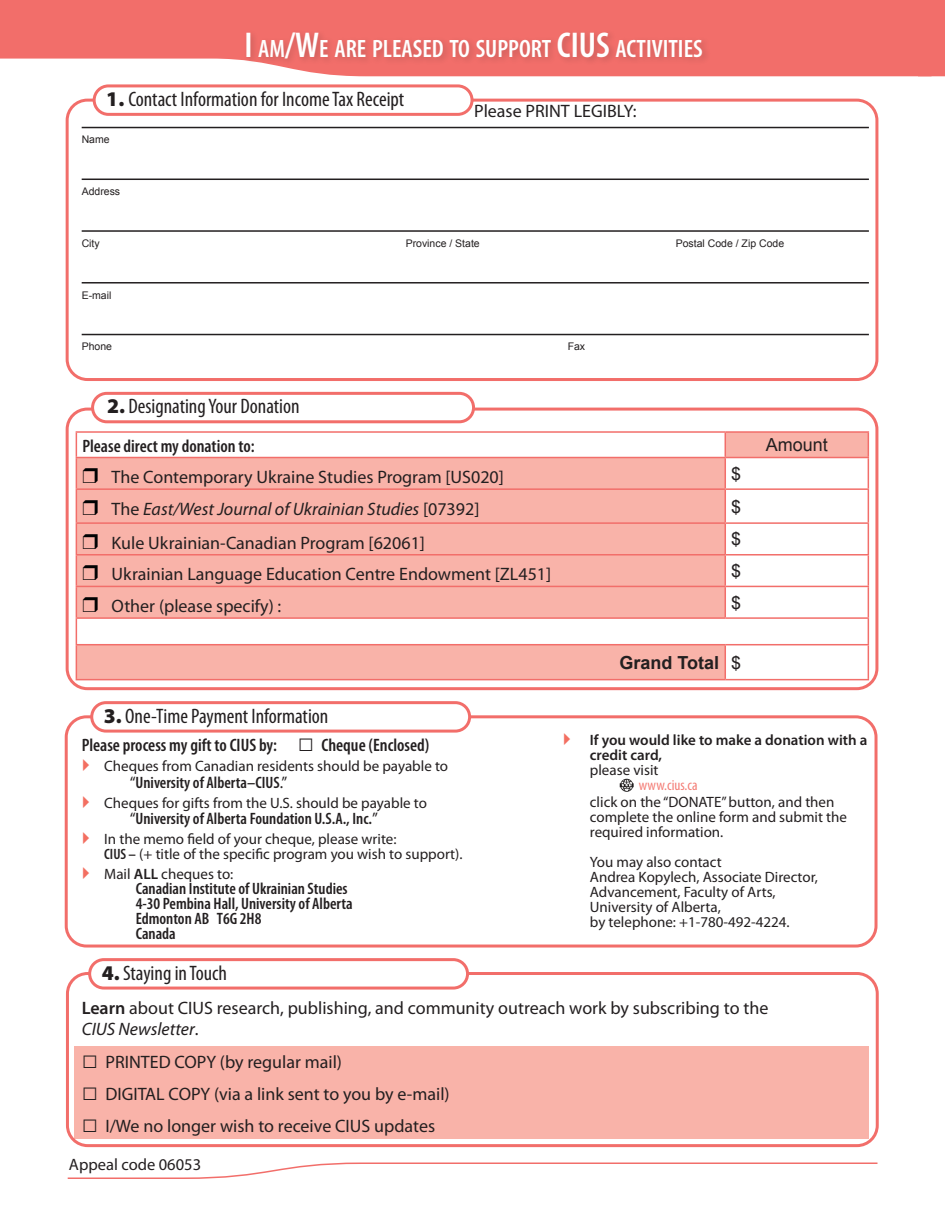
<style>
.page{position:relative;width:945px;height:1215px;background:#fff}
.page>*{position:absolute;margin:0;border:0;box-sizing:border-box;transform-origin:0 0}
.chapter_title_-_engl{font:600 condensed 25.2px "Myriad Pro";color:#fff}
.t1{font:condensed 21px "Myriad Pro";color:#231f20}
.Advert_Text{font:18px/21.6px "Myriad Pro";color:#231f20}
.t2{font:600 condensed 18px "Myriad Pro";color:#231f20}
.t3{font:italic 18px "Myriad Pro";color:#231f20}
.t4{font:18px "Arial";color:#231f20}
.t5{font:700 18px "Arial";color:#231f20}
.t6{font:600 condensed 16.5px/15px "Myriad Pro";color:#231f20}
.Advert_Text-2{font:16.5px "Myriad Pro";color:#231f20}
.t7{font:15px/15px "Myriad Pro";color:#231f20}
.t8{font:600 15px/15px "Myriad Pro";color:#231f20}
.address{font:10.5px "Arial";color:#231f20}
.s1{font-size:36px}
.s2{font-weight:900;font-stretch:normal}
.s3{color:#010203}
.s4{font-style:normal}
.s5{font-weight:400;font-stretch:normal}
.s6{font-weight:600;font-stretch:condensed}
.s7{font-weight:600}
.s8{font-family:"Arial";font-weight:400;font-stretch:normal;font-size:27px}
.s9{font-stretch:condensed;color:#f47d76}
.s10{font-style:italic}
.s11{font-family:"Arial";font-size:27px}
</style>
<div class="page">
<svg style="left:0;top:0;width:918px;height:76px;background:#f37b77"></svg>
<div style="left:918px;top:0;width:27px;height:76px;background:#f26e6a"></div>
<svg style="left:67px;top:1162px;width:811px;height:17px"></svg>
<div style="left:66px;top:408px;width:812px;height:282px;border:3px solid #f26e6a;border-radius:20px"></div>
<div style="left:93px;top:393px;width:381px;height:29px;background:#fff;border-radius:14px"></div>
<div style="left:91px;top:392px;width:384px;height:31px;border:3px solid #f26e6a;border-radius:14px"></div>
<svg style="left:77px;top:433px;width:791px;height:246px;fill:#f9b3a9"></svg>
<hr style="left:725px;top:488px;width:144px;height:2px;background:#f26e6a">
<hr style="left:76px;top:522px;width:649px;height:2px;background:#f26e6a">
<hr style="left:725px;top:522px;width:144px;height:2px;background:#f26e6a">
<hr style="left:76px;top:554px;width:649px;height:2px;background:#f26e6a">
<hr style="left:725px;top:554px;width:144px;height:2px;background:#f26e6a">
<hr style="left:76px;top:586px;width:649px;height:1px;background:#f26e6a">
<hr style="left:725px;top:586px;width:144px;height:1px;background:#f26e6a">
<hr style="left:725px;top:617px;width:144px;height:2px;background:#f26e6a">
<hr style="left:725px;top:644px;width:144px;height:1px;background:#f26e6a">
<hr style="left:868px;top:458px;width:1px;height:30px;background:#f26e6a">
<hr style="left:868px;top:490px;width:1px;height:32px;background:#f26e6a">
<hr style="left:868px;top:524px;width:1px;height:30px;background:#f26e6a">
<hr style="left:868px;top:556px;width:1px;height:30px;background:#f26e6a">
<hr style="left:868px;top:587px;width:1px;height:30px;background:#f26e6a">
<svg style="left:76px;top:619px;width:1px;height:25px"></svg>
<svg style="left:868px;top:619px;width:1px;height:25px"></svg>
<hr style="left:868px;top:645px;width:1px;height:34px;background:#f26e6a">
<hr style="left:725px;top:679px;width:144px;height:1px;background:#f26e6a">
<hr style="left:725px;top:431px;width:144px;height:2px;background:#f26e6a">
<svg style="left:868px;top:433px;width:1px;height:24px"></svg>
<hr style="left:725px;top:457px;width:144px;height:1px;background:#f26e6a">
<hr style="left:76px;top:490px;width:1px;height:32px;background:#f26e6a">
<hr style="left:725px;top:490px;width:1px;height:32px;background:#f26e6a">
<hr style="left:76px;top:524px;width:1px;height:30px;background:#f26e6a">
<hr style="left:725px;top:524px;width:1px;height:30px;background:#f26e6a">
<hr style="left:76px;top:556px;width:1px;height:30px;background:#f26e6a">
<hr style="left:725px;top:556px;width:1px;height:30px;background:#f26e6a">
<hr style="left:76px;top:587px;width:1px;height:30px;background:#f26e6a">
<hr style="left:725px;top:587px;width:1px;height:30px;background:#f26e6a">
<hr style="left:76px;top:617px;width:649px;height:2px;background:#f26e6a">
<hr style="left:76px;top:644px;width:649px;height:1px;background:#f26e6a">
<hr style="left:76px;top:645px;width:1px;height:34px;background:#f26e6a">
<hr style="left:725px;top:645px;width:1px;height:34px;background:#f26e6a">
<hr style="left:76px;top:679px;width:649px;height:1px;background:#f26e6a">
<hr style="left:76px;top:458px;width:1px;height:30px;background:#f26e6a">
<hr style="left:725px;top:458px;width:1px;height:30px;background:#f26e6a">
<hr style="left:76px;top:488px;width:649px;height:2px;background:#f26e6a">
<hr style="left:76px;top:431px;width:649px;height:2px;background:#f26e6a">
<svg style="left:76px;top:433px;width:1px;height:24px"></svg>
<svg style="left:725px;top:433px;width:1px;height:24px"></svg>
<hr style="left:76px;top:457px;width:649px;height:1px;background:#f26e6a">
<div style="left:66px;top:99px;width:812px;height:282px;border:3px solid #f26e6a;border-radius:20px"></div>
<div style="left:94px;top:86px;width:378px;height:28px;background:#fff;border-radius:14px"></div>
<div style="left:93px;top:84px;width:381px;height:32px;border:3px solid #f26e6a;border-radius:14px"></div>
<hr style="left:82px;top:127px;width:787px;height:1px;background:#231f20">
<hr style="left:82px;top:179px;width:787px;height:1px;background:#231f20">
<hr style="left:82px;top:230px;width:787px;height:2px;background:#231f20">
<hr style="left:82px;top:282px;width:787px;height:2px;background:#231f20">
<hr style="left:82px;top:334px;width:787px;height:1px;background:#231f20">
<div style="left:244px;top:28px;width:467px;height:38px;background:#231f20;opacity:.2"></div>
<div style="left:65px;top:715px;width:813px;height:233px;border:3px solid #f26e6a;border-radius:20px"></div>
<div style="left:92px;top:703px;width:378px;height:28px;background:#fff;border-radius:14px"></div>
<div style="left:90px;top:701px;width:381px;height:32px;border:3px solid #f26e6a;border-radius:14px"></div>
<div style="left:74px;top:1046px;width:795px;height:93px;background:#f9b3a9"></div>
<div style="left:66px;top:972px;width:813px;height:175px;border:3px solid #f26e6a;border-radius:20px"></div>
<div style="left:90px;top:960px;width:378px;height:28px;background:#fff;border-radius:14px"></div>
<div style="left:88px;top:958px;width:381px;height:32px;border:3px solid #f26e6a;border-radius:14px"></div>
<svg style="left:620px;top:779px;width:14px;height:13px"></svg>
<p class="chapter_title_-_engl" style="left:244px;top:33px;width:460px"><span class="s1">I</span> AM<span class="s1">/W</span>E ARE PLEASED TO SUPPORT <span class="s1">CIUS</span> ACTIVITIES</p>
<p class="t1" style="left:106px;top:86px;width:299px"><span class="s2">1.</span> Contact Information for Income Tax Receipt</p>
<p class="address" style="left:82px;top:133px;width:30px">Name</p>
<p class="address" style="left:82px;top:184px;width:40px">Address</p>
<p class="Advert_Text" style="left:474px;top:100px;width:164px">Please PRINT LEGIBLY:</p>
<p class="address" style="left:82px;top:236px;width:20px">City</p>
<p class="address" style="left:406px;top:236px;width:76px">Province / State</p>
<p class="address" style="left:676px;top:236px;width:110px">Postal Code / Zip Code</p>
<p class="address" style="left:82px;top:288px;width:31px">E-mail</p>
<p class="address" style="left:82px;top:340px;width:32px">Phone</p>
<p class="address" style="left:568px;top:340px;width:19px">Fax</p>
<p class="t1" style="left:107px;top:394px;width:194px"><span class="s2">2.</span> Designating Your Donation</p>
<p class="t2" style="left:82px;top:434px;width:174px">Please direct my donation to:</p>
<p class="t4" style="left:766px;top:433px;width:64px">Amount</p>
<p class="Advert_Text" style="left:82px;top:467px;width:423px"><span class="s3">❒</span> The Contemporary Ukraine Studies Program [US020]</p>
<p class="t4" style="left:731px;top:462px;width:12px">$</p>
<p class="t3" style="left:82px;top:499px;width:399px"><span class="s3">❒</span> <span class="s4">The</span> East/West Journal of Ukrainian Studies <span class="s4">[07392]</span></p>
<p class="t4" style="left:731px;top:495px;width:12px">$</p>
<p class="Advert_Text" style="left:82px;top:532px;width:344px"><span class="s3">❒</span> Kule Ukrainian-Canadian Program [62061]</p>
<p class="t4" style="left:731px;top:527px;width:12px">$</p>
<p class="Advert_Text" style="left:82px;top:564px;width:470px"><span class="s3">❒</span> Ukrainian Language Education Centre Endowment [ZL451]</p>
<p class="t4" style="left:731px;top:559px;width:12px">$</p>
<p class="Advert_Text" style="left:82px;top:596px;width:200px"><span class="s3">❒</span> Other (please specify) :</p>
<p class="t4" style="left:731px;top:591px;width:12px">$</p>
<p class="t5" style="left:620px;top:651px;width:101px">Grand Total</p>
<p class="t4" style="left:731px;top:651px;width:12px">$</p>
<p class="t1" style="left:104px;top:703px;width:226px"><span class="s2">3.</span> One-Time Payment Information</p>
<p class="t7" style="left:104px;top:759px;width:346px">Cheques from Canadian residents should be payable to</p>
<p class="t6" style="left:130px;top:775px;width:159px"><span class="s5">“</span>University of Alberta–CIUS<span class="s5">.”</span></p>
<p class="t7" style="left:104px;top:795px;width:324px">Cheques for gifts from the U.S. should be payable to</p>
<p class="t6" style="left:130px;top:811px;width:250px"><span class="s5">“</span>University of Alberta Foundation U.S.A., Inc.<span class="s5">”</span></p>
<p class="t7" style="left:104px;top:832px;width:294px">In the memo field of your cheque, please write:</p>
<p class="t7" style="left:104px;top:847px;width:360px"><span class="s6">CIUS</span> <span class="s7">–</span> (+ title of the specific program you wish to support).</p>
<p class="t7" style="left:104px;top:867px;width:131px">Mail <span class="s7">ALL</span> cheques to:</p>
<p class="t6" style="left:136px;top:880px;width:213px">Canadian Institute of Ukrainian Studies</p>
<p class="t6" style="left:136px;top:895px;width:219px">4-30 Pembina Hall, University of Alberta</p>
<p class="t6" style="left:136px;top:910px;width:127px">Edmonton AB T6G 2H8<br>Canada</p>
<p class="t2" style="left:82px;top:734px;width:349px">Please process my gift to CIUS by: <span class="s8">□</span> Cheque (Enclosed)</p>
<p class="t8" style="left:590px;top:733px;width:279px">If you would like to make a donation with a credit card,</p>
<p class="t7" style="left:639px;top:763px;width:60px;text-indent:-49px">please visit <span class="s9">www.cius.ca</span></p>
<p class="t7" style="left:590px;top:795px;width:259px">click on the “DONATE” button, and then complete the online form and submit the required information.</p>
<p class="t7" style="left:590px;top:855px;width:133px">You may also contact</p>
<p class="t7" style="left:590px;top:870px;width:230px">Andrea Kopylech, Associate Director,<br>Advancement, Faculty of Arts,<br>University of Alberta,</p>
<p class="t7" style="left:590px;top:915px;width:201px">by telephone: +1-780-492-4224.</p>
<p class="t1" style="left:102px;top:960px;width:127px"><span class="s2">4.</span> Staying in Touch</p>
<p class="Advert_Text" style="left:82px;top:997px;width:688px"><span class="s7">Learn</span> about CIUS research, publishing, and community outreach work by subscribing to the<br><span class="s10">CIUS Newsletter</span>.</p>
<p class="Advert_Text" style="left:82px;top:1051px;width:262px"><span class="s11">□</span> PRINTED COPY (by regular mail)</p>
<p class="Advert_Text" style="left:82px;top:1084px;width:370px"><span class="s11">□</span> DIGITAL COPY (via a link sent to you by e-mail)</p>
<p class="Advert_Text" style="left:82px;top:1116px;width:355px"><span class="s11">□</span> I/We no longer wish to receive CIUS updates</p>
<p class="Advert_Text-2" style="left:69px;top:1155px;width:134px">Appeal code 06053</p>
</div>
